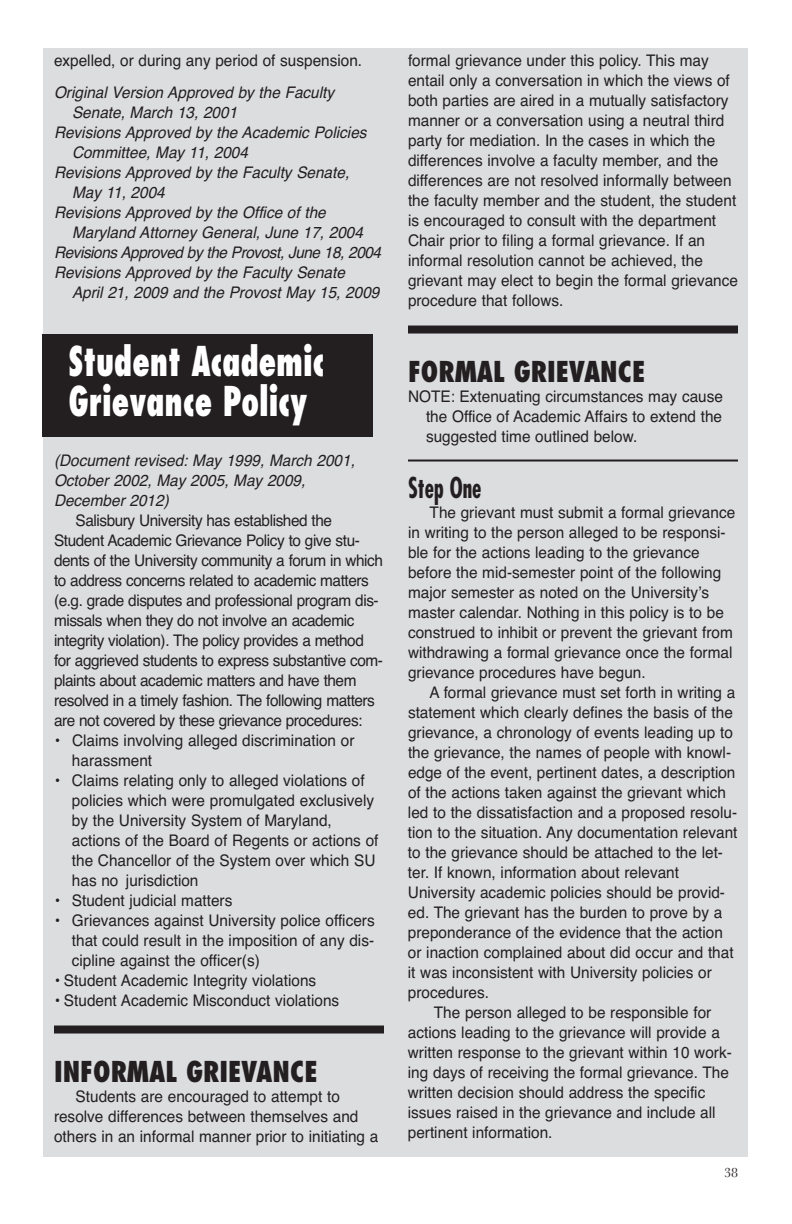
<style>
.page{position:relative;width:792px;height:1224px;background:#fff}
.page>*{position:absolute;margin:0;border:0;box-sizing:border-box;transform-origin:0 0}
.t1{font:800 condensed 40px/40px "Futura";color:#fff;scale:.8 1}
.t2{font:800 condensed 28px "Futura";color:#231f20;scale:.96 1}
.t3{font:700 condensed 28px "Futura";color:#231f20;scale:.8 1}
.t4{font:16px/20px "Helvetica";color:#231f20;scale:.96 1}
.t5{font:16px/20px "Helvetica";letter-spacing:-.03em;color:#231f20;scale:.96 1}
.t6{font:italic 16px/20px "Helvetica";color:#231f20;scale:.96 1}
.t7{font:italic 16px "Helvetica";letter-spacing:-.03em;color:#231f20;scale:.96 1}
.t8{font:14px "Baskerville";color:#231f20}
</style>
<div class="page">
<div style="left:43px;top:48px;width:705px;height:1108px;background:#dcdddf"></div>
<div style="left:43px;top:335px;width:330px;height:102px;background:#231f20"></div>
<div style="left:54px;top:1026px;width:330px;height:8px;background:#231f20"></div>
<div style="left:408px;top:326px;width:330px;height:8px;background:#231f20"></div>
<hr style="left:408px;top:460px;width:330px;height:2px;background:#231f20">
<p class="t4" style="left:54px;top:50px;width:323px">expelled, or during any period of suspension.</p>
<p class="t6" style="left:54px;top:82px;width:293px">Original Version Approved by the Faculty</p>
<p class="t6" style="left:72px;top:102px;width:174px">Senate, March 13, 2001</p>
<p class="t6" style="left:54px;top:122px;width:327px">Revisions Approved by the Academic Policies</p>
<p class="t6" style="left:72px;top:142px;width:185px">Committee, May 11, 2004</p>
<p class="t6" style="left:54px;top:162px;width:309px">Revisions Approved by the Faculty Senate,</p>
<p class="t6" style="left:72px;top:182px;width:98px">May 11, 2004</p>
<p class="t6" style="left:54px;top:202px;width:285px">Revisions Approved by the Office of the</p>
<p class="t6" style="left:72px;top:222px;width:305px">Maryland Attorney General, June 17, 2004</p>
<p class="t7" style="left:54px;top:243px;width:342px">Revisions Approved by the Provost, June 18, 2004</p>
<p class="t6" style="left:54px;top:262px;width:305px">Revisions Approved by the Faculty Senate</p>
<p class="t6" style="left:72px;top:282px;width:322px">April 21, 2009 and the Provost May 15, 2009</p>
<h1 class="t1" style="left:68px;top:344px;width:322px">Student Academic<br>Grievance Policy</h1>
<p class="t6" style="left:54px;top:450px;width:315px">(Document revised: May 1999, March 2001,<br>October 2002, May 2005, May 2009,<br>December 2012)</p>
<p class="t5" style="left:54px;top:510px;width:344px;text-indent:22px">Salisbury University has established the Student Academic Grievance Policy to give stu&shy;dents of the University community a forum in which to address concerns related to academic matters (e.g. grade disputes and professional program dis&shy;missals when they do not involve an academic integrity violation). The policy provides a method for aggrieved students to express substantive com&shy;plaints about academic matters and have them resolved in a timely fashion. The following matters are not covered by these grievance procedures:</p>
<p class="t4" style="left:72px;top:730px;width:296px;text-indent:-18px">• Claims involving alleged discrimination or harassment</p>
<p class="t4" style="left:72px;top:770px;width:321px;text-indent:-18px">• Claims relating only to alleged violations of policies which were promulgated exclusively by the University System of Maryland, actions of the Board of Regents or actions of the Chancellor of the System over which SU has no jurisdiction</p>
<p class="t4" style="left:54px;top:890px;width:187px">• Student judicial matters</p>
<p class="t4" style="left:72px;top:910px;width:317px;text-align:justify;text-indent:-18px">• Grievances against University police officers that could result in the imposition of any dis&shy;cipline against the officer(s)</p>
<p class="t4" style="left:54px;top:970px;width:275px">• Student Academic Integrity violations</p>
<p class="t4" style="left:54px;top:990px;width:299px">• Student Academic Misconduct violations</p>
<h2 class="t2" style="left:54px;top:1059px;width:276px">INFORMAL GRIEVANCE</h2>
<p class="t4" style="left:54px;top:1086px;width:339px;text-indent:22px">Students are encouraged to attempt to resolve differences between themselves and others in an informal manner prior to initiating a</p>
<p class="t4" style="left:408px;top:50px;width:345px">formal grievance under this policy. This may entail only a conversation in which the views of both parties are aired in a mutually satisfactory manner or a conversation using a neutral third party for mediation. In the cases in which the differences involve a faculty member, and the differences are not resolved informally between the faculty member and the student, the student is encouraged to consult with the department Chair prior to filing a formal grievance. If an informal resolution cannot be achieved, the grievant may elect to begin the formal grievance procedure that follows.</p>
<h2 class="t2" style="left:408px;top:359px;width:249px">FORMAL GRIEVANCE</h2>
<p class="t4" style="left:426px;top:386px;width:311px;text-align:justify;text-indent:-18px">NOTE: Extenuating circumstances may cause the Office of Academic Affairs to extend the suggested time outlined below.</p>
<h2 class="t3" style="left:408px;top:475px;width:93px">Step One</h2>
<p class="t4" style="left:408px;top:502px;width:342px;text-indent:22px">The grievant must submit a formal grievance in writing to the person alleged to be responsi&shy;ble for the actions leading to the grievance before the mid-semester point of the following major semester as noted on the University’s master calendar. Nothing in this policy is to be construed to inhibit or prevent the grievant from withdrawing a formal grievance once the formal grievance procedures have begun.</p>
<p class="t4" style="left:430px;top:682px;width:320px">A formal grievance must set forth in writing a</p>
<p class="t4" style="left:408px;top:702px;width:340px">statement which clearly defines the basis of the</p>
<p class="t4" style="left:408px;top:722px;width:340px">grievance, a chronology of events leading up to</p>
<p class="t4" style="left:408px;top:742px;width:338px">the grievance, the names of people with knowl-</p>
<p class="t4" style="left:408px;top:762px;width:343px">edge of the event, pertinent dates, a description</p>
<p class="t4" style="left:408px;top:782px;width:333px">of the actions taken against the grievant which</p>
<p class="t4" style="left:408px;top:802px;width:344px">led to the dissatisfaction and a proposed resolu-</p>
<p class="t4" style="left:408px;top:822px;width:345px">tion to the situation. Any documentation relevant</p>
<p class="t4" style="left:408px;top:842px;width:330px">to the grievance should be attached to the let-</p>
<p class="t4" style="left:408px;top:862px;width:284px">ter. If known, information about relevant</p>
<p class="t4" style="left:408px;top:882px;width:332px">University academic policies should be provid-</p>
<p class="t4" style="left:408px;top:902px;width:329px">ed. The grievant has the burden to prove by a</p>
<p class="t4" style="left:408px;top:922px;width:330px">preponderance of the evidence that the action</p>
<p class="t4" style="left:408px;top:942px;width:341px">or inaction complained about did occur and that</p>
<p class="t4" style="left:408px;top:962px;width:318px">it was inconsistent with University policies or</p>
<p class="t4" style="left:408px;top:982px;width:86px">procedures.</p>
<p class="t4" style="left:434px;top:1002px;width:291px">The person alleged to be responsible for</p>
<p class="t4" style="left:408px;top:1022px;width:327px">actions leading to the grievance will provide a</p>
<p class="t4" style="left:408px;top:1042px;width:339px">written response to the grievant within 10 work-</p>
<p class="t4" style="left:408px;top:1062px;width:336px">ing days of receiving the formal grievance. The</p>
<p class="t4" style="left:408px;top:1082px;width:311px">written decision should address the specific</p>
<p class="t4" style="left:408px;top:1102px;width:322px">issues raised in the grievance and include all</p>
<p class="t4" style="left:408px;top:1122px;width:152px">pertinent information.</p>
<p class="t8" style="left:724px;top:1168px;width:15px">38</p>
</div>
